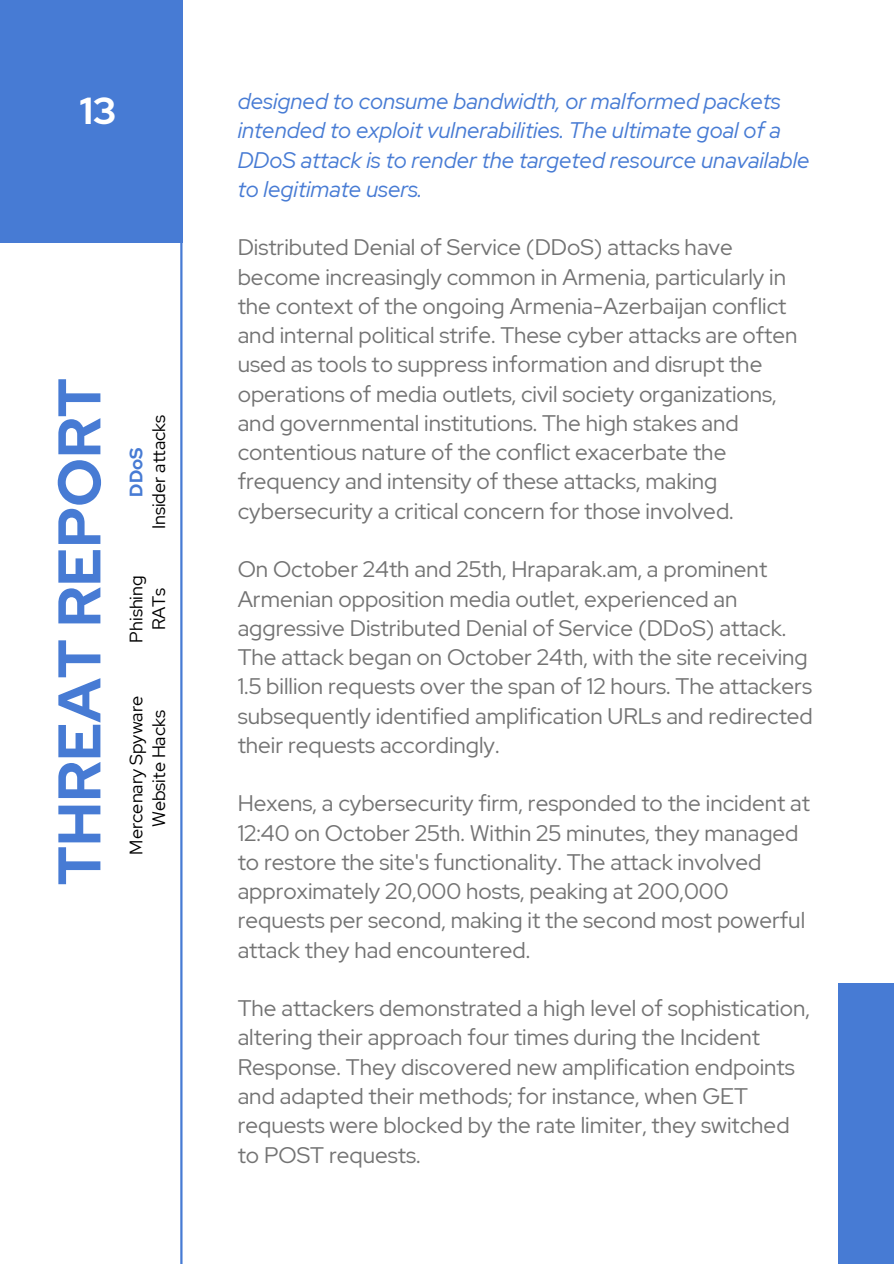
<style>
.page{position:relative;width:894px;height:1264px;background:#fff}
.page>*{position:absolute;margin:0;border:0;box-sizing:border-box;transform-origin:0 0}
.t1{font:700 60px "Red Hat Display";color:#477bd4}
.t2{font:700 37.5px "Red Hat Display";color:#fff}
.t3{font:22.5px/29.2px "Red Hat Display";color:#737373}
.t4{font:italic 22.5px/29.2px "Red Hat Display";color:#477bd4}
.t5{font:18px "Red Hat Display";color:#000}
.t6{font:700 18px "Red Hat Display";color:#477bd4}
</style>
<div class="page">
<div style="left:0;top:0;width:182px;height:242px;background:#477bd4"></div>
<div style="left:837px;top:983px;width:56px;height:280px;background:#477bd4"></div>
<hr style="left:180px;top:242px;width:2px;height:1021px;background:#477bd4">
<p class="t2" style="left:80px;top:86px;width:38px">13</p>
<p class="t1" style="left:39px;top:885px;width:508px;rotate:-90deg">THREAT REPORT</p>
<h2 class="t6" style="left:124px;top:496px;width:51px;rotate:-90deg">DDoS</h2>
<h2 class="t5" style="left:147px;top:529px;width:116px;rotate:-90deg">Insider attacks</h2>
<h2 class="t5" style="left:124px;top:642px;width:69px;rotate:-90deg">Phishing</h2>
<h2 class="t5" style="left:147px;top:630px;width:44px;rotate:-90deg">RATs</h2>
<p class="t5" style="left:124px;top:854px;width:160px;rotate:-90deg">Mercenary Spyware</p>
<p class="t5" style="left:147px;top:827px;width:119px;rotate:-90deg">Website Hacks</p>
<p class="t4" style="left:238px;top:86px;width:573px">designed to consume bandwidth, or malformed packets intended to exploit vulnerabilities. The ultimate goal of a DDoS attack is to render the targeted resource unavailable to legitimate users.</p>
<h1 class="t3" style="left:238px;top:233px;width:561px">Distributed Denial of Service (DDoS) attacks have become increasingly common in Armenia, particularly in the context of the ongoing Armenia-Azerbaijan conflict and internal political strife. These cyber attacks are often used as tools to suppress information and disrupt the operations of media outlets, civil society organizations, and governmental institutions. The high stakes and contentious nature of the conflict exacerbate the frequency and intensity of these attacks, making cybersecurity a critical concern for those involved.</h1>
<p class="t3" style="left:238px;top:554px;width:576px">On October 24th and 25th, Hraparak.am, a prominent Armenian opposition media outlet, experienced an aggressive Distributed Denial of Service (DDoS) attack.<br>The attack began on October 24th, with the site receiving 1.5 billion requests over the span of 12 hours. The attackers subsequently identified amplification URLs and redirected their requests accordingly.</p>
<p class="t3" style="left:238px;top:788px;width:573px">Hexens, a cybersecurity firm, responded to the incident at 12:40 on October 25th. Within 25 minutes, they managed to restore the site's functionality. The attack involved approximately 20,000 hosts, peaking at 200,000 requests per second, making it the second most powerful attack they had encountered.</p>
<p class="t3" style="left:238px;top:993px;width:573px">The attackers demonstrated a high level of sophistication, altering their approach four times during the Incident Response. They discovered new amplification endpoints and adapted their methods; for instance, when GET requests were blocked by the rate limiter, they switched to POST requests.</p>
</div>
